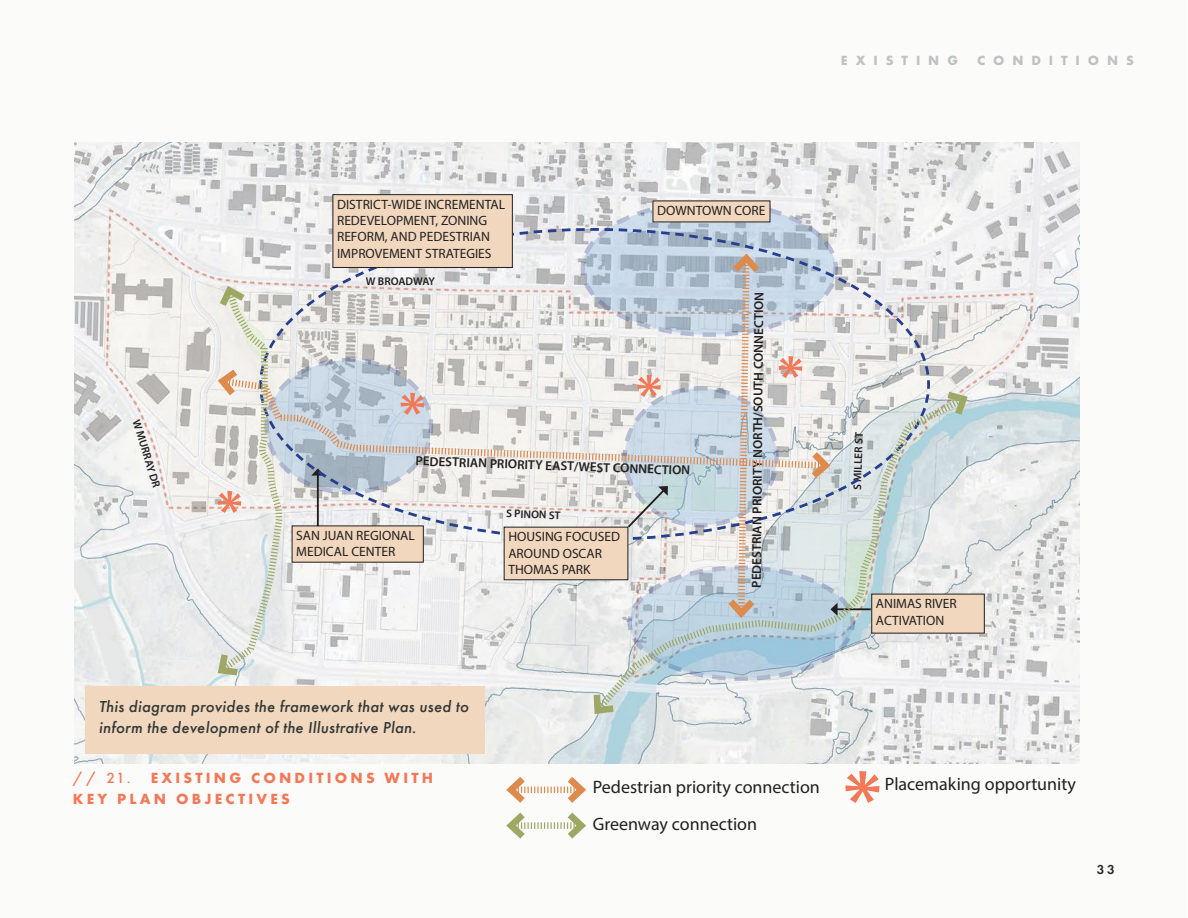
<style>
.page{position:relative;width:1188px;height:918px;background:#fff}
.page>*{position:absolute;margin:0;border:0;box-sizing:border-box;transform-origin:0 0}
.CPS-body_text{font:18px "Myriad Pro";color:#231f20}
.Body_Text_1_-_Align_Left{font:italic 500 16.5px/20.9px "Futura PT";letter-spacing:.02em;color:#333736}
.t1{font:700 15.3px/20.9px "Futura PT";letter-spacing:.21em;color:#f27958}
.t2{font:500 15.3px "Futura PT";color:#f27958}
.t3{font:700 13.8px "Futura PT";letter-spacing:.575em;color:#bec2c1}
.CPS_WHITE_BOX_TEXT{font:13.5px/16.2px "Myriad Pro";color:#231f20}
.t4{font:600 13.5px "Futura PT";color:#242a29}
.t5{font:600 13.05px "Myriad Pro";letter-spacing:-.01em;color:#231f20}
.Street_Names{font:600 11.25px "Myriad Pro";letter-spacing:-.005em;color:#231f20}
</style>
<div class="page">
<div style="left:0;top:0;width:1187px;height:918px;background:#fbfbfa"></div>
<svg style="left:845px;top:771px;width:34px;height:32px"></svg>
<img style="left:74px;top:143px;width:1006px;height:621px">
<div style="left:872px;top:594px;width:112px;height:39px;background:#f0d7be"></div>
<div style="left:871px;top:594px;width:114px;height:40px;border:1px solid #231f20"></div>
<svg style="left:258px;top:227px;width:673px;height:315px"></svg>
<div style="left:504px;top:527px;width:124px;height:53px;background:#f0d7be"></div>
<div style="left:504px;top:527px;width:124px;height:53px;border:1px solid #231f20"></div>
<div style="left:333px;top:195px;width:179px;height:72px;background:#f0d7be"></div>
<div style="left:332px;top:194px;width:181px;height:74px;border:1px solid #231f20"></div>
<svg style="left:435px;top:377px;width:144px;height:93px"></svg>
<svg style="left:594px;top:395px;width:372px;height:319px"></svg>
<svg style="left:940px;top:387px;width:32px;height:35px"></svg>
<svg style="left:590px;top:688px;width:30px;height:30px"></svg>
<svg style="left:579px;top:198px;width:277px;height:484px"></svg>
<svg style="left:213px;top:281px;width:222px;height:399px"></svg>
<svg style="left:506px;top:777px;width:80px;height:62px"></svg>
<div style="left:85px;top:686px;width:400px;height:67px;background:#f0d7be"></div>
<p class="t3" style="left:841px;top:51px;width:119px">EXISTING</p>
<p class="t3" style="left:977px;top:51px;width:158px">CONDITIONS</p>
<p class="Street_Names" style="left:143px;top:418px;width:72px;rotate:73deg">W MURRAY DR</p>
<p class="CPS_WHITE_BOX_TEXT" style="left:337px;top:196px;width:169px">DISTRICT-WIDE INCREMENTAL<br>REDEVELOPMENT, ZONING<br>REFORM, AND PEDESTRIAN<br>IMPROVEMENT STRATEGIES</p>
<p class="Street_Names" style="left:366px;top:274px;width:71px">W BROADWAY</p>
<p class="CPS_WHITE_BOX_TEXT" style="left:657px;top:202px;width:110px">DOWNTOWN CORE</p>
<p class="t5" style="left:416px;top:453px;width:276px;rotate:2deg">PEDESTRIAN PRIORITY EAST/WEST CONNECTION</p>
<p class="CPS_WHITE_BOX_TEXT" style="left:296px;top:527px;width:120px">SAN JUAN REGIONAL<br>MEDICAL CENTER</p>
<p class="Street_Names" style="left:506px;top:506px;width:56px;rotate:2deg">S PINON ST</p>
<p class="CPS_WHITE_BOX_TEXT" style="left:508px;top:529px;width:113px">HOUSING FOCUSED<br>AROUND OSCAR<br>THOMAS PARK</p>
<p class="t5" style="left:749px;top:588px;width:298px;rotate:-90deg">PEDESTRIAN PRIORITY NORTH/SOUTH CONNECTION</p>
<p class="Body_Text_1_-_Align_Left" style="left:99px;top:696px;width:371px">This diagram provides the framework that was used to inform the development of the Illustrative Plan.</p>
<p class="t2" style="left:73px;top:768px;width:59px">// 21.</p>
<p class="t1" style="left:73px;top:767px;width:362px;text-indent:78px">EXISTING CONDITIONS WITH<br>KEY PLAN OBJECTIVES</p>
<p class="CPS-body_text" style="left:593px;top:776px;width:229px">Pedestrian priority connection</p>
<p class="CPS-body_text" style="left:593px;top:813px;width:166px">Greenway connection</p>
<p class="Street_Names" style="left:850px;top:490px;width:59px;rotate:-88deg">S MILLER ST</p>
<p class="CPS_WHITE_BOX_TEXT" style="left:876px;top:596px;width:82px">ANIMAS RIVER<br>ACTIVATION</p>
<p class="CPS-body_text" style="left:885px;top:773px;width:193px">Placemaking opportunity</p>
<p class="t4" style="left:1097px;top:861px;width:20px">33</p>
</div>
